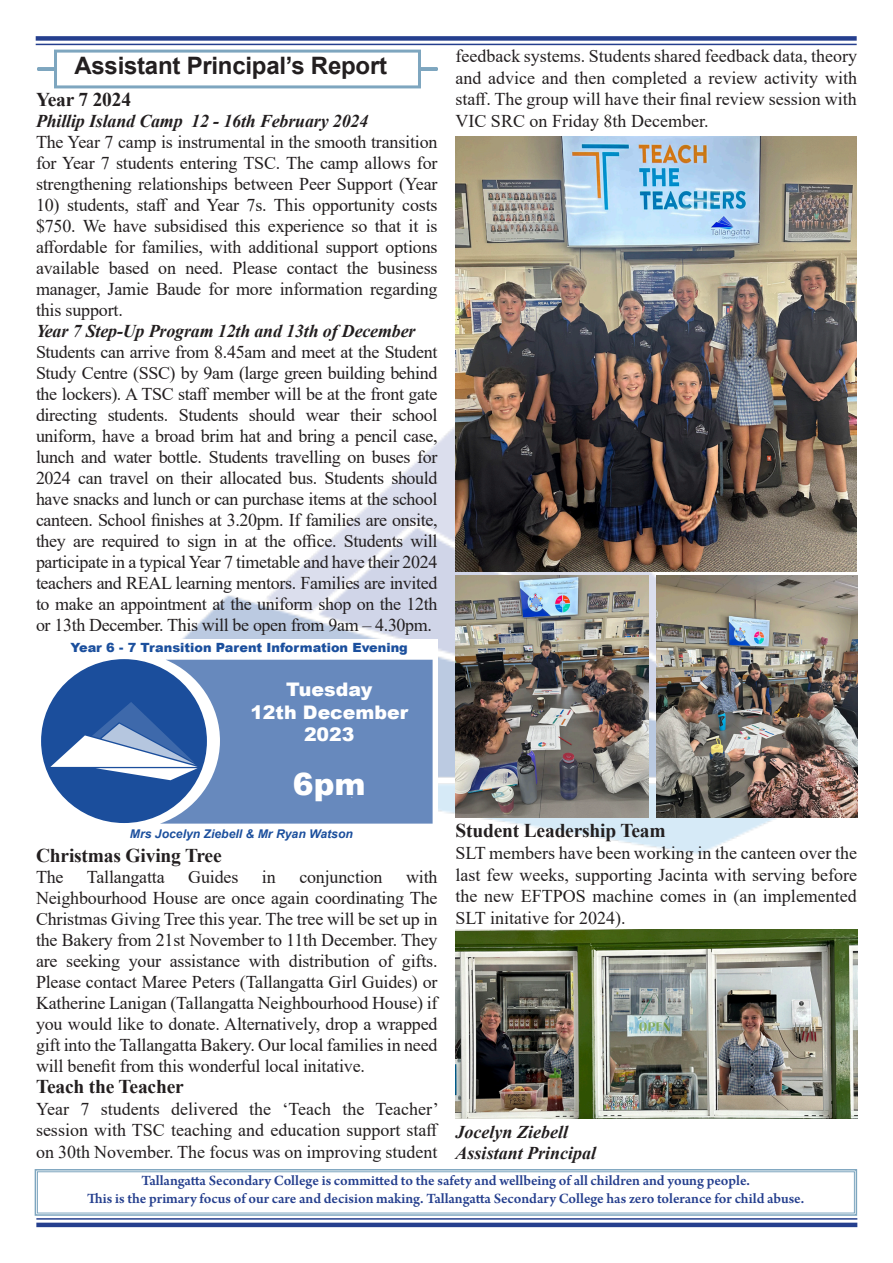
<style>
.page{position:relative;width:893px;height:1263px;background:#fff}
.page>*{position:absolute;margin:0;border:0;box-sizing:border-box;transform-origin:0 0}
.t1{font:900 30.75px "Arial";color:#fff}
.t2{font:700 24px "Arial";letter-spacing:-.01em;color:#231f20}
.t3{font:700 19.5px "Times New Roman";letter-spacing:-.01em;color:#231f20}
.t4{font:900 18.75px/22.5px "Arial";color:#fff;text-align:center}
.t5{font:18px/21px "Times New Roman";letter-spacing:-.01em;color:#231f20;text-align:justify}
.t6{font:italic 700 18px "Times New Roman";letter-spacing:-.01em;color:#231f20}
.t7{font:600 15px "Arno Pro";letter-spacing:-.005em;color:#253f8e}
.t8{font:900 12.75px "Arial";color:#1b4f9d}
.t9{font:italic 700 12px "Arial";color:#1b4f9d}
</style>
<div class="page">
<img style="left:182px;top:426px;width:676px;height:429px">
<div style="left:0;top:823px;width:465px;height:71px;background:#fff"></div>
<div style="left:36px;top:36px;width:821px;height:5px;background:#253f8e"></div>
<hr style="left:36px;top:44px;width:821px;height:1px;background:#253f8e">
<hr style="left:36px;top:1218px;width:821px;height:2px;background:#253f8e">
<hr style="left:36px;top:1223px;width:821px;height:4px;background:#253f8e">
<svg style="left:34px;top:1169px;width:824px;height:47px"></svg>
<div style="left:37px;top:1171px;width:818px;height:42px;border:1px solid #7ea6bf"></div>
<div style="left:829px;top:823px;width:64px;height:71px;background:#fff"></div>
<div style="left:35px;top:640px;width:403px;height:201px;background:#fff"></div>
<svg style="left:50px;top:660px;width:383px;height:164px;background:#6688bc"></svg>
<svg style="left:37px;top:49px;width:401px;height:40px"></svg>
<img style="left:656px;top:576px;width:201px;height:242px">
<img style="left:455px;top:576px;width:194px;height:242px">
<img style="left:455px;top:136px;width:402px;height:436px">
<img style="left:455px;top:929px;width:402px;height:189px">
<p class="t2" style="left:74px;top:49px;width:314px">Assistant Principal’s Report</p>
<p class="t3" style="left:36px;top:85px;width:97px">Year 7 2024</p>
<p class="t6" style="left:36px;top:108px;width:334px">Phillip Island Camp 12 - 16th February 2024</p>
<p class="t5" style="left:36px;top:131px;width:403px">The Year 7 camp is instrumental in the smooth transition for Year 7 students entering TSC. The camp allows for strengthening relationships between Peer Support (Year</p>
<p class="t5" style="left:36px;top:194px;width:403px">10) students, staff and Year 7s. This opportunity costs $750. We have subsidised this experience so that it is affordable for families, with additional support options available based on need. Please contact the business manager, Jamie Baude for more information regarding this support.</p>
<p class="t6" style="left:36px;top:318px;width:381px">Year 7 Step-Up Program 12th and 13th of December</p>
<p class="t5" style="left:36px;top:341px;width:403px">Students can arrive from 8.45am and meet at the Student Study Centre (SSC) by 9am (large green building behind the lockers). A TSC staff member will be at the front gate directing students. Students should wear their school uniform, have a broad brim hat and bring a pencil case, lunch and water bottle. Students travelling on buses for 2024 can travel on their allocated bus. Students should have snacks and lunch or can purchase items at the school canteen. School finishes at 3.20pm. If families are onsite, they are required to sign in at the office. Students will participate in a typical Year 7 timetable and have their 2024 teachers and REAL learning mentors. Families are invited to make an appointment at the uniform shop on the 12th or 13th December. This will be open from 9am – 4.30pm.</p>
<p class="t8" style="left:70px;top:638px;width:339px">Year 6 - 7 Transition Parent Information Evening</p>
<p class="t4" style="left:250px;top:678px;width:159px">Tuesday<br>12th December<br>2023</p>
<p class="t1" style="left:293px;top:762px;width:74px">6pm</p>
<p class="t9" style="left:130px;top:826px;width:225px">Mrs Jocelyn Ziebell &amp; Mr Ryan Watson</p>
<p class="t3" style="left:36px;top:841px;width:187px">Christmas Giving Tree</p>
<p class="t5" style="left:36px;top:865px;width:29px">The</p>
<p class="t5" style="left:87px;top:865px;width:79px">Tallangatta</p>
<p class="t5" style="left:188px;top:865px;width:52px">Guides</p>
<p class="t5" style="left:262px;top:865px;width:15px">in</p>
<p class="t5" style="left:299px;top:865px;width:85px">conjunction</p>
<p class="t5" style="left:36px;top:865px;width:403px;text-indent:370px">with Neighbourhood House are once again coordinating The Christmas Giving Tree this year. The tree will be set up in the Bakery from 21st November to 11th December. They are seeking your assistance with distribution of gifts.<br>Please contact Maree Peters (Tallangatta Girl Guides) or Katherine Lanigan (Tallangatta Neighbourhood House) if you would like to donate. Alternatively, drop a wrapped gift into the Tallangatta Bakery. Our local families in need will benefit from this wonderful local initative.</p>
<p class="t3" style="left:36px;top:1072px;width:149px">Teach the Teacher</p>
<p class="t5" style="left:36px;top:1097px;width:404px;line-height:21.6px">Year 7 students delivered the ‘Teach the Teacher’ session with TSC teaching and education support staff on 30th November. The focus was on improving student</p>
<p class="t5" style="left:455px;top:45px;width:403px;line-height:21.6px">feedback systems. Students shared feedback data, theory and advice and then completed a review activity with staff. The group will have their final review session with VIC SRC on Friday 8th December.</p>
<p class="t3" style="left:455px;top:817px;width:212px">Student Leadership Team</p>
<p class="t5" style="left:455px;top:841px;width:403px;line-height:21.6px">SLT members have been working in the canteen over the last few weeks, supporting Jacinta with serving before the new EFTPOS machine comes in (an implemented SLT initative for 2024).</p>
<p class="t6" style="left:456px;top:1119px;width:114px">Jocelyn Ziebell</p>
<p class="t6" style="left:456px;top:1140px;width:142px">Assistant Principal</p>
<p class="t7" style="left:141px;top:1172px;width:610px">Tallangatta Secondary College is committed to the safety and wellbeing of all children and young people.</p>
<p class="t7" style="left:87px;top:1190px;width:718px">This is the primary focus of our care and decision making. Tallangatta Secondary College has zero tolerance for child abuse.</p>
</div>
